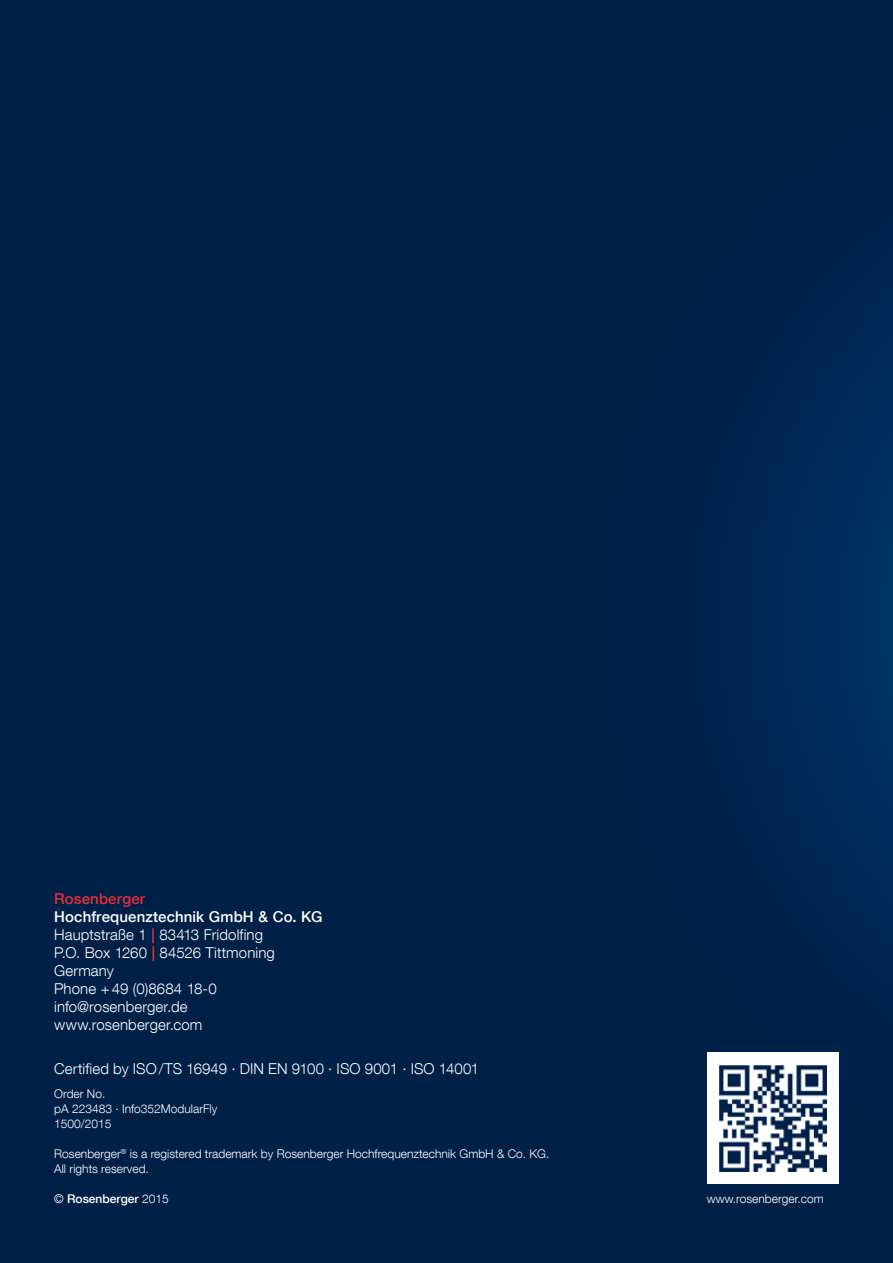
<style>
.page{position:relative;width:893px;height:1263px;background:#002048}
.page>*{position:absolute;margin:0;border:0;box-sizing:border-box;transform-origin:0 0}
.t1{font:300 15px/18px "Helvetica Neue LT Com";letter-spacing:.005em;color:#fff}
.t2{font:500 15px "Helvetica Neue LT Com";letter-spacing:.01em;color:#e72e36}
.t3{font:300 12px/15px "Helvetica Neue LT Com";color:#fff}
.t4{font:500 12px "Helvetica Neue LT Com";color:#fff}
.s1{font-weight:500}
.s2{font-weight:500;color:#e72e36}
.s3{font-weight:300}
</style>
<div class="page">
<div style="left:707px;top:1052px;width:132px;height:132px;background:#fff"></div>
<img style="left:720px;top:1065px;width:106px;height:106px">
<p class="t2" style="left:54px;top:889px;width:93px">Rosenberger</p>
<p class="t1" style="left:54px;top:907px;width:270px"><span class="s1">Hochfrequenztechnik GmbH &amp; Co. KG<br></span>Hauptstraße 1 <span class="s2">|</span> 83413 Fridolfing<br>P.O. Box 1260 <span class="s2">|</span> 84526 Tittmoning<br>Germany<br>Phone +49 (0)8684 18-0 info@rosenberger.de www.rosenberger.com</p>
<p class="t1" style="left:54px;top:1059px;width:427px">Certified by ISO/TS 16949 ∙ DIN EN 9100 ∙ ISO 9001 ∙ ISO 14001</p>
<p class="t3" style="left:54px;top:1085px;width:165px">Order No.<br>pA 223483 ∙ Info352ModularFly<br>1500/2015</p>
<p class="t3" style="left:54px;top:1145px;width:497px">Rosenberger<sup>®</sup> is a registered trademark by Rosenberger Hochfrequenztechnik GmbH &amp; Co. KG.<br>All rights reserved.</p>
<p class="t4" style="left:54px;top:1191px;width:116px"><span class="s3">©</span> Rosenberger <span class="s3">2015</span></p>
<p class="t3" style="left:707px;top:1190px;width:118px">www.rosenberger.com</p>
</div>
